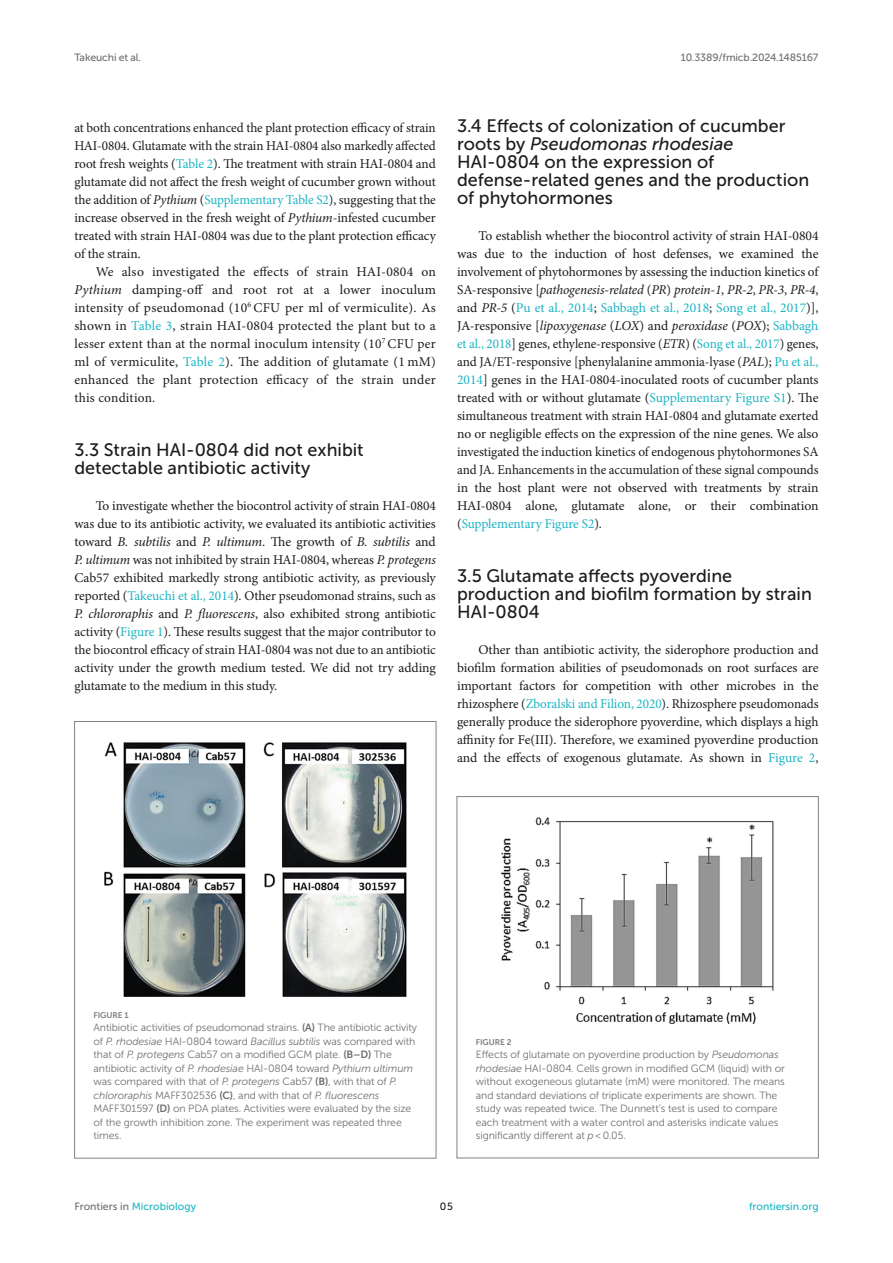
<style>
.page{position:relative;width:893px;height:1263px;background:#fff}
.page>*{position:absolute;margin:0;border:0;box-sizing:border-box;transform-origin:0 0}
.HEAD_2{font:18px/18px "Museo Sans 500";color:#1b1c1b}
.TEXT_FLUSH{font:13.5px/18px "Minion Pro";letter-spacing:-.005em;color:#1b1c1b;text-align:justify}
.TEXT{font:13.5px/18px "Minion Pro";letter-spacing:.02em;color:#1b1c1b;text-align:justify}
.FIG_LEG{font:10.5px/13.5px "Museo Sans 300";letter-spacing:-.01em;color:#706f70}
.t1{font:10.5px "Museo Sans 500";letter-spacing:-.015em;color:#706f70}
.t2{font:10.5px "Museo Sans 500";color:#1db5c3}
.t3{font:10.5px "Museo Sans 500";color:#1b1c1b}
.FIG_HD{font:8.25px "Museo Sans 700";letter-spacing:-.01em;color:#7e7f7f}
.s1{color:#1db5c3}
.s2{font-style:italic}
.s3{font-family:"Museo Sans 700"}
.s4{color:#706f70}
</style>
<div class="page">
<img style="left:104px;top:742px;width:303px;height:255px">
<div style="left:74px;top:721px;width:362px;height:437px;border:1px solid #808285"></div>
<img style="left:501px;top:817px;width:273px;height:207px">
<div style="left:457px;top:796px;width:362px;height:362px;border:1px solid #808285"></div>
<p class="t1" style="left:74px;top:51px;width:68px">Takeuchi et al.</p>
<p class="t1" style="left:681px;top:51px;width:139px">10.3389/fmicb.2024.1485167</p>
<p class="TEXT_FLUSH" style="left:74px;top:119px;width:363px">at both concentrations enhanced the plant protection efficacy of strain HAI-0804. Glutamate with the strain HAI-0804 also markedly affected root fresh weights (<span class="s1">Table 2</span>). The treatment with strain HAI-0804 and glutamate did not affect the fresh weight of cucumber grown without the addition of <span class="s2">Pythium</span> (<span class="s1">Supplementary Table S2</span>), suggesting that the increase observed in the fresh weight of <span class="s2">Pythium</span>-infested cucumber treated with strain HAI-0804 was due to the plant protection efficacy of the strain.</p>
<p class="TEXT" style="left:74px;top:263px;width:363px;text-indent:21px">We also investigated the effects of strain HAI-0804 on <span class="s2">Pythium</span> damping-off and root rot at a lower inoculum intensity of pseudomonad (10<sup>6</sup> CFU per ml of vermiculite). As shown in <span class="s1">Table 3</span>, strain HAI-0804 protected the plant but to a lesser extent than at the normal inoculum intensity (10<sup>7</sup> CFU per ml of vermiculite, <span class="s1">Table 2</span>). The addition of glutamate (1 mM) enhanced the plant protection efficacy of the strain under this condition.</p>
<p class="HEAD_2" style="left:74px;top:441px;width:291px">3.3 Strain HAI-0804 did not exhibit detectable antibiotic activity</p>
<p class="TEXT_FLUSH" style="left:74px;top:497px;width:363px;text-indent:21px">To investigate whether the biocontrol activity of strain HAI-0804 was due to its antibiotic activity, we evaluated its antibiotic activities toward <span class="s2">B. subtilis</span> and <span class="s2">P. ultimum</span>. The growth of <span class="s2">B. subtilis</span> and <span class="s2">P. ultimum</span> was not inhibited by strain HAI-0804, whereas <span class="s2">P. protegens </span>Cab57 exhibited markedly strong antibiotic activity, as previously reported (<span class="s1">Takeuchi et al., 2014</span>). Other pseudomonad strains, such as <span class="s2">P. chlororaphis</span> and <span class="s2">P. fluorescens</span>, also exhibited strong antibiotic activity (<span class="s1">Figure 1</span>). These results suggest that the major contributor to the biocontrol efficacy of strain HAI-0804 was not due to an antibiotic activity under the growth medium tested. We did not try adding glutamate to the medium in this study.</p>
<p class="HEAD_2" style="left:457px;top:117px;width:354px">3.4 Effects of colonization of cucumber roots by <span class="s2">Pseudomonas rhodesiae<br></span>HAI-0804 on the expression of defense-related genes and the production of phytohormones</p>
<p class="TEXT_FLUSH" style="left:457px;top:227px;width:363px;text-indent:21px">To establish whether the biocontrol activity of strain HAI-0804 was due to the induction of host defenses, we examined the involvement of phytohormones by assessing the induction kinetics of SA-responsive [<span class="s2">pathogenesis-related</span> (<span class="s2">PR</span>) <span class="s2">protein-1</span>, <span class="s2">PR-2</span>, <span class="s2">PR-3</span>, <span class="s2">PR-4</span>, and <span class="s2">PR-5</span> (<span class="s1">Pu et al., 2014</span>; <span class="s1">Sabbagh et al., 2018</span>; <span class="s1">Song et al., 2017</span>)], JA-responsive [<span class="s2">lipoxygenase</span> (<span class="s2">LOX</span>) and <span class="s2">peroxidase</span> (<span class="s2">POX</span>); <span class="s1">Sabbagh et al., 2018</span>] genes, ethylene-responsive (<span class="s2">ETR</span>) (<span class="s1">Song et al., 2017</span>) genes, and JA/ET-responsive [phenylalanine ammonia-lyase (<span class="s2">PAL</span>); <span class="s1">Pu et al., 2014</span>] genes in the HAI-0804-inoculated roots of cucumber plants treated with or without glutamate (<span class="s1">Supplementary Figure S1</span>). The simultaneous treatment with strain HAI-0804 and glutamate exerted no or negligible effects on the expression of the nine genes. We also investigated the induction kinetics of endogenous phytohormones SA and JA. Enhancements in the accumulation of these signal compounds in the host plant were not observed with treatments by strain HAI-0804 alone, glutamate alone, or their combination (<span class="s1">Supplementary Figure S2</span>).</p>
<p class="HEAD_2" style="left:457px;top:567px;width:356px">3.5 Glutamate affects pyoverdine production and biofilm formation by strain<br>HAI-0804</p>
<p class="TEXT_FLUSH" style="left:457px;top:641px;width:363px;text-indent:21px">Other than antibiotic activity, the siderophore production and biofilm formation abilities of pseudomonads on root surfaces are important factors for competition with other microbes in the rhizosphere (<span class="s1">Zboralski and Filion, 2020</span>). Rhizosphere pseudomonads generally produce the siderophore pyoverdine, which displays a high affinity for Fe(III). Therefore, we examined pyoverdine production and the effects of exogenous glutamate. As shown in <span class="s1">Figure 2</span>,</p>
<p class="FIG_HD" style="left:94px;top:1010px;width:37px">FIGURE 1</p>
<p class="FIG_LEG" style="left:94px;top:1021px;width:325px">Antibiotic activities of pseudomonad strains. <span class="s3">(A)</span> The antibiotic activity of <span class="s2">P. rhodesiae</span> HAI-0804 toward <span class="s2">Bacillus subtilis</span> was compared with that of <span class="s2">P. protegens</span> Cab57 on a modified GCM plate. <span class="s3">(B–D)</span> The antibiotic activity of <span class="s2">P. rhodesiae</span> HAI-0804 toward <span class="s2">Pythium ultimum </span>was compared with that of <span class="s2">P. protegens</span> Cab57 <span class="s3">(B)</span>, with that of <span class="s2">P. chlororaphis</span> MAFF302536 <span class="s3">(C)</span>, and with that of <span class="s2">P. fluorescens </span>MAFF301597 <span class="s3">(D)</span> on PDA plates. Activities were evaluated by the size of the growth inhibition zone. The experiment was repeated three times.</p>
<p class="FIG_HD" style="left:476px;top:1037px;width:37px">FIGURE 2</p>
<p class="FIG_LEG" style="left:476px;top:1048px;width:310px">Effects of glutamate on pyoverdine production by <span class="s2">Pseudomonas rhodesiae</span> HAI-0804. Cells grown in modified GCM (liquid) with or without exogeneous glutamate (mM) were monitored. The means and standard deviations of triplicate experiments are shown. The study was repeated twice. The Dunnett’s test is used to compare each treatment with a water control and asterisks indicate values significantly different at <span class="s2">p</span> &lt; 0.05.</p>
<p class="t2" style="left:74px;top:1200px;width:123px"><span class="s4">Frontiers in</span> Microbiology</p>
<p class="t3" style="left:440px;top:1200px;width:14px">05</p>
<p class="t2" style="left:749px;top:1200px;width:71px">frontiersin.org</p>
</div>
